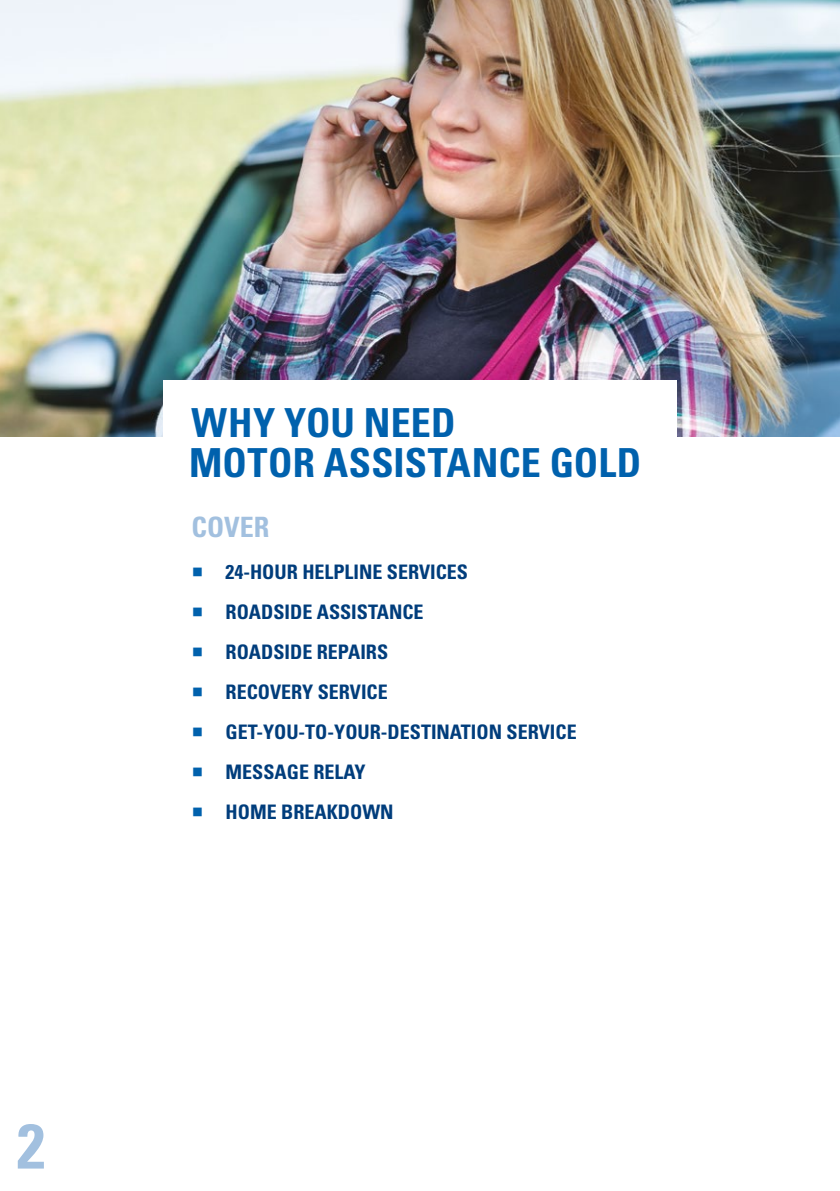
<style>
.page{position:relative;width:840px;height:1191px;background:#fff}
.page>*{position:absolute;margin:0;border:0;box-sizing:border-box;transform-origin:0 0}
.t1{font:700 condensed 63px "Univers LT Std";color:#a2c0df}
.t2{font:700 condensed 40px/40px "Univers LT Std";letter-spacing:.005em;color:#0061ad}
.t3{font:700 condensed 28px "Univers LT Std";color:#a2c0df}
.t4{font:700 condensed 20px/40px "Univers LT Std";color:#003d7c}
</style>
<div class="page">
<img style="left:0;top:0;width:839px;height:437px">
<div style="left:163px;top:380px;width:513px;height:88px;background:#fff"></div>
<h1 class="t1" style="left:17px;top:1107px;width:29px">2</h1>
<h2 class="t2" style="left:189px;top:402px;width:453px">WHY YOU NEED<br>MOTOR ASSISTANCE GOLD</h2>
<h3 class="t3" style="left:191px;top:510px;width:79px">COVER</h3>
<p class="t4" style="left:225px;top:552px;width:352px">24-HOUR HELPLINE SERVICES<br>ROADSIDE ASSISTANCE<br>ROADSIDE REPAIRS<br>RECOVERY SERVICE<br>GET-YOU-TO-YOUR-DESTINATION SERVICE<br>MESSAGE RELAY<br>HOME BREAKDOWN</p>
</div>
